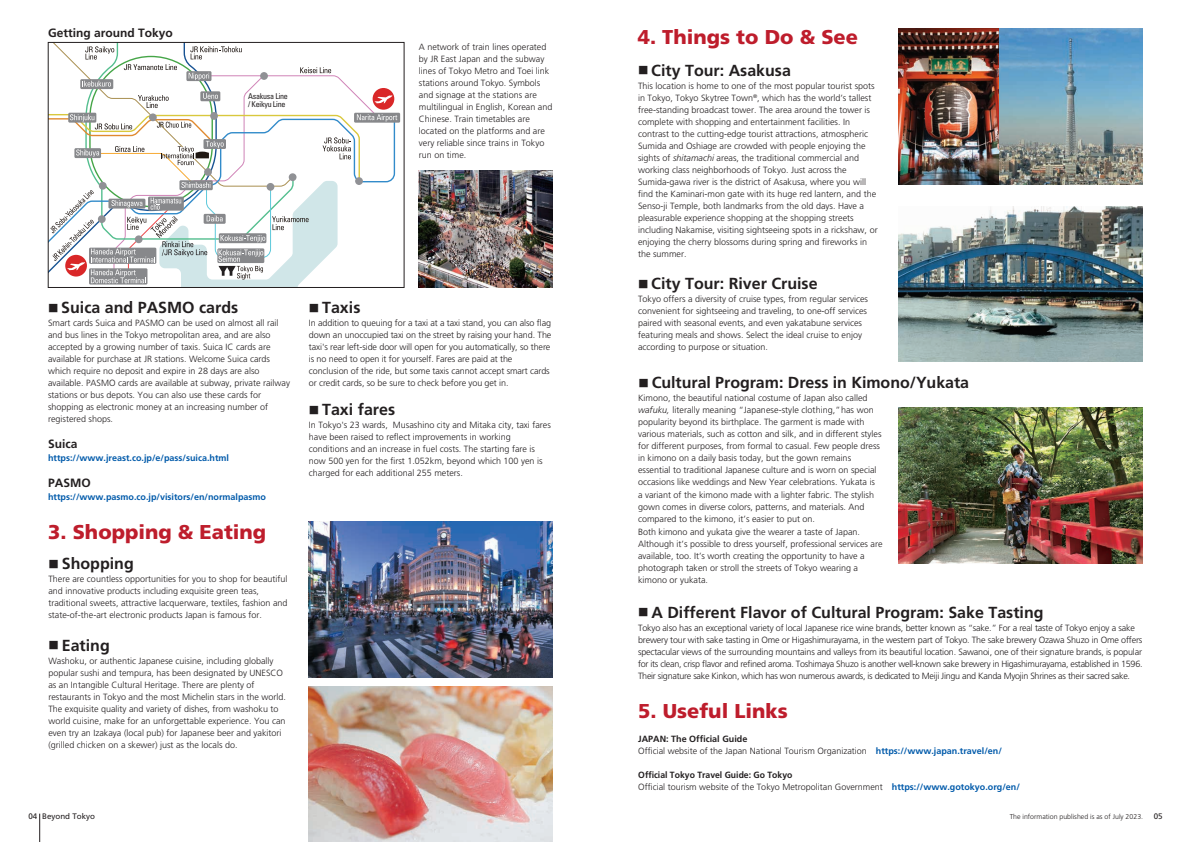
<style>
.page{position:relative;width:1191px;height:842px;background:#fff}
.page>*{position:absolute;margin:0;border:0;box-sizing:border-box;transform-origin:0 0}
.t1{font:900 20px "Frutiger LT Std";color:#be1d2c}
.t2{font:700 16px "Frutiger LT Std";color:#231f20}
.t3{font:700 12px "Frutiger LT Std";color:#231f20}
.t4{font:300 9px/12px "Frutiger LT Std";color:#231f20}
.t5{font:300 9px/12px "Frutiger LT Std";letter-spacing:-.02em;color:#231f20}
.t6{font:700 9px "Frutiger LT Std";color:#015aaa}
.t7{font:condensed 8px/8px "Univers LT Pro";letter-spacing:-.03em;color:#231f20}
.t8{font:8px "Frutiger LT Std";color:#231f20}
.t9{font:300 7px "Frutiger LT Std";color:#231f20}
.s1{font-family:"Koz Go Pr 6 N";font-weight:400;font-size:10.4px}
.s2{font-style:italic}
.s3{font-weight:700}
.s4{font-weight:700;color:#015aaa}
</style>
<div class="page">
<img style="left:899px;top:407px;width:243px;height:156px">
<img style="left:309px;top:521px;width:243px;height:156px">
<img style="left:309px;top:686px;width:243px;height:156px">
<img style="left:419px;top:171px;width:134px;height:116px">
<img style="left:899px;top:206px;width:243px;height:156px">
<img style="left:899px;top:28px;width:243px;height:156px">
<div style="left:354px;top:113px;width:46px;height:10px;background:#87888b"></div>
<svg style="left:50px;top:44px;width:347px;height:242px"></svg>
<div style="left:48px;top:42px;width:356px;height:246px;border:1px solid #231f20"></div>
<svg style="left:40px;top:814px;width:1px;height:28px"></svg>
<h3 class="t3" style="left:48px;top:26px;width:126px">Getting around Tokyo</h3>
<p class="t7" style="left:248px;top:92px;width:41px">Asakusa Line / Keikyu Line</p>
<p class="t4" style="left:419px;top:41px;width:135px">A network of train lines operated by JR East Japan and the subway lines of Tokyo Metro and Toei link stations around Tokyo. Symbols and signage at the stations are multilingual in English, Korean and<br>Chinese. Train timetables are located on the platforms and are very reliable since trains in Tokyo run on time.</p>
<h2 class="t2" style="left:48px;top:298px;width:192px"><span class="s1">■</span> Suica and PASMO cards</h2>
<p class="t4" style="left:48px;top:317px;width:243px">Smart cards Suica and PASMO can be used on almost all rail and bus lines in the Tokyo metropolitan area, and are also accepted by a growing number of taxis. Suica IC cards are available for purchase at JR stations. Welcome Suica cards which require no deposit and expire in 28 days are also available. PASMO cards are available at subway, private railway stations or bus depots. You can also use these cards for shopping as electronic money at an increasing number of registered shops.</p>
<h3 class="t3" style="left:48px;top:437px;width:31px">Suica</h3>
<p class="t6" style="left:48px;top:453px;width:183px">https://www.jreast.co.jp/e/pass/suica.html</p>
<h3 class="t3" style="left:48px;top:476px;width:44px">PASMO</h3>
<p class="t6" style="left:48px;top:492px;width:220px">https://www.pasmo.co.jp/visitors/en/normalpasmo</p>
<h1 class="t1" style="left:48px;top:520px;width:220px">3. Shopping &amp; Eating</h1>
<h2 class="t2" style="left:48px;top:554px;width:87px"><span class="s1">■</span> Shopping</h2>
<p class="t4" style="left:48px;top:573px;width:241px">There are countless opportunities for you to shop for beautiful and innovative products including exquisite green teas, traditional sweets, attractive lacquerware, textiles, fashion and state-of-the-art electronic products Japan is famous for.</p>
<h2 class="t2" style="left:48px;top:636px;width:63px"><span class="s1">■</span> Eating</h2>
<p class="t4" style="left:48px;top:655px;width:239px">Washoku, or authentic Japanese cuisine, including globally popular sushi and tempura, has been designated by UNESCO as an Intangible Cultural Heritage. There are plenty of restaurants in Tokyo and the most Michelin stars in the world.<br>The exquisite quality and variety of dishes, from washoku to world cuisine, make for an unforgettable experience. You can even try an Izakaya (local pub) for Japanese beer and yakitori (grilled chicken on a skewer) just as the locals do.</p>
<h2 class="t2" style="left:309px;top:298px;width:53px"><span class="s1">■</span> Taxis</h2>
<p class="t4" style="left:309px;top:317px;width:244px">In addition to queuing for a taxi at a taxi stand, you can also flag down an unoccupied taxi on the street by raising your hand. The taxi's rear left-side door will open for you automatically, so there is no need to open it for yourself. Fares are paid at the conclusion of the ride, but some taxis cannot accept smart cards or credit cards, so be sure to check before you get in.</p>
<h2 class="t2" style="left:309px;top:400px;width:88px"><span class="s1">■</span> Taxi fares</h2>
<p class="t4" style="left:309px;top:419px;width:243px">In Tokyo's 23 wards, Musashino city and Mitaka city, taxi fares have been raised to reflect improvements in working conditions and an increase in fuel costs. The starting fare is now 500 yen for the first 1.052km, beyond which 100 yen is charged for each additional 255 meters.</p>
<h1 class="t1" style="left:638px;top:25px;width:222px">4. Things to Do &amp; See</h1>
<h2 class="t2" style="left:638px;top:61px;width:154px"><span class="s1">■</span> City Tour: Asakusa</h2>
<p class="t4" style="left:638px;top:80px;width:241px">This location is home to one of the most popular tourist spots in Tokyo, Tokyo Skytree Town<sup>®</sup>, which has the world’s tallest free-standing broadcast tower. The area around the tower is complete with shopping and entertainment facilities. In contrast to the cutting-edge tourist attractions, atmospheric Sumida and Oshiage are crowded with people enjoying the sights of <span class="s2">shitamachi</span> areas, the traditional commercial and working class neighborhoods of Tokyo. Just across the Sumida-gawa river is the district of Asakusa, where you will find the Kaminari-mon gate with its huge red lantern, and the Senso-ji Temple, both landmarks from the old days. Have a pleasurable experience shopping at the shopping streets including Nakamise, visiting sightseeing spots in a rickshaw, or enjoying the cherry blossoms during spring and fireworks in the summer.</p>
<h2 class="t2" style="left:638px;top:274px;width:181px"><span class="s1">■</span> City Tour: River Cruise</h2>
<p class="t4" style="left:638px;top:293px;width:231px">Tokyo offers a diversity of cruise types, from regular services convenient for sightseeing and traveling, to one-off services paired with seasonal events, and even yakatabune services featuring meals and shows. Select the ideal cruise to enjoy according to purpose or situation.</p>
<h2 class="t2" style="left:638px;top:373px;width:332px"><span class="s1">■</span> Cultural Program: Dress in Kimono/Yukata</h2>
<p class="t4" style="left:638px;top:392px;width:245px">Kimono, the beautiful national costume of Japan also called <span class="s2">wafuku,</span> literally meaning “Japanese-style clothing,” has won popularity beyond its birthplace. The garment is made with various materials, such as cotton and silk, and in different styles for different purposes, from formal to casual. Few people dress in kimono on a daily basis today, but the gown remains essential to traditional Japanese culture and is worn on special occasions like weddings and New Year celebrations. Yukata is</p>
<p class="t4" style="left:638px;top:489px;width:238px">a variant of the kimono made with a lighter fabric. The stylish gown comes in diverse colors, patterns, and materials. And compared to the kimono, it’s easier to put on.</p>
<p class="t4" style="left:638px;top:526px;width:246px">Both kimono and yukata give the wearer a taste of Japan.<br>Although it’s possible to dress yourself, professional services are available, too. It’s worth creating the opportunity to have a photograph taken or stroll the streets of Tokyo wearing a kimono or yukata.</p>
<h2 class="t2" style="left:638px;top:603px;width:407px"><span class="s1">■</span> A Different Flavor of Cultural Program: Sake Tasting</h2>
<p class="t5" style="left:638px;top:622px;width:506px">Tokyo also has an exceptional variety of local Japanese rice wine brands, better known as “sake.” For a real taste of Tokyo enjoy a sake brewery tour with sake tasting in Ome or Higashimurayama, in the western part of Tokyo. The sake brewery Ozawa Shuzo in Ome offers spectacular views of the surrounding mountains and valleys from its beautiful location. Sawanoi, one of their signature brands, is popular for its clean, crisp flavor and refined aroma. Toshimaya Shuzo is another well-known sake brewery in Higashimurayama, established in 1596.<br>Their signature sake Kinkon, which has won numerous awards, is dedicated to Meiji Jingu and Kanda Myojin Shrines as their sacred sake.</p>
<h1 class="t1" style="left:638px;top:699px;width:151px">5. Useful Links</h1>
<p class="t4" style="left:638px;top:733px;width:365px"><span class="s3">JAPAN: The Official Guide<br></span>Official website of the Japan National Tourism Organization <span class="s4">https://www.japan.travel/en/</span></p>
<p class="t4" style="left:638px;top:769px;width:383px"><span class="s3">Official Tokyo Travel Guide: Go Tokyo<br></span>Official tourism website of the Tokyo Metropolitan Government <span class="s4">https://www.gotokyo.org/en/</span></p>
<p class="t8" style="left:28px;top:812px;width:68px">04 Beyond Tokyo</p>
<p class="t9" style="left:1009px;top:813px;width:135px">The information published is as of July 2023.</p>
<p class="t8" style="left:1153px;top:812px;width:10px">05</p>
</div>
